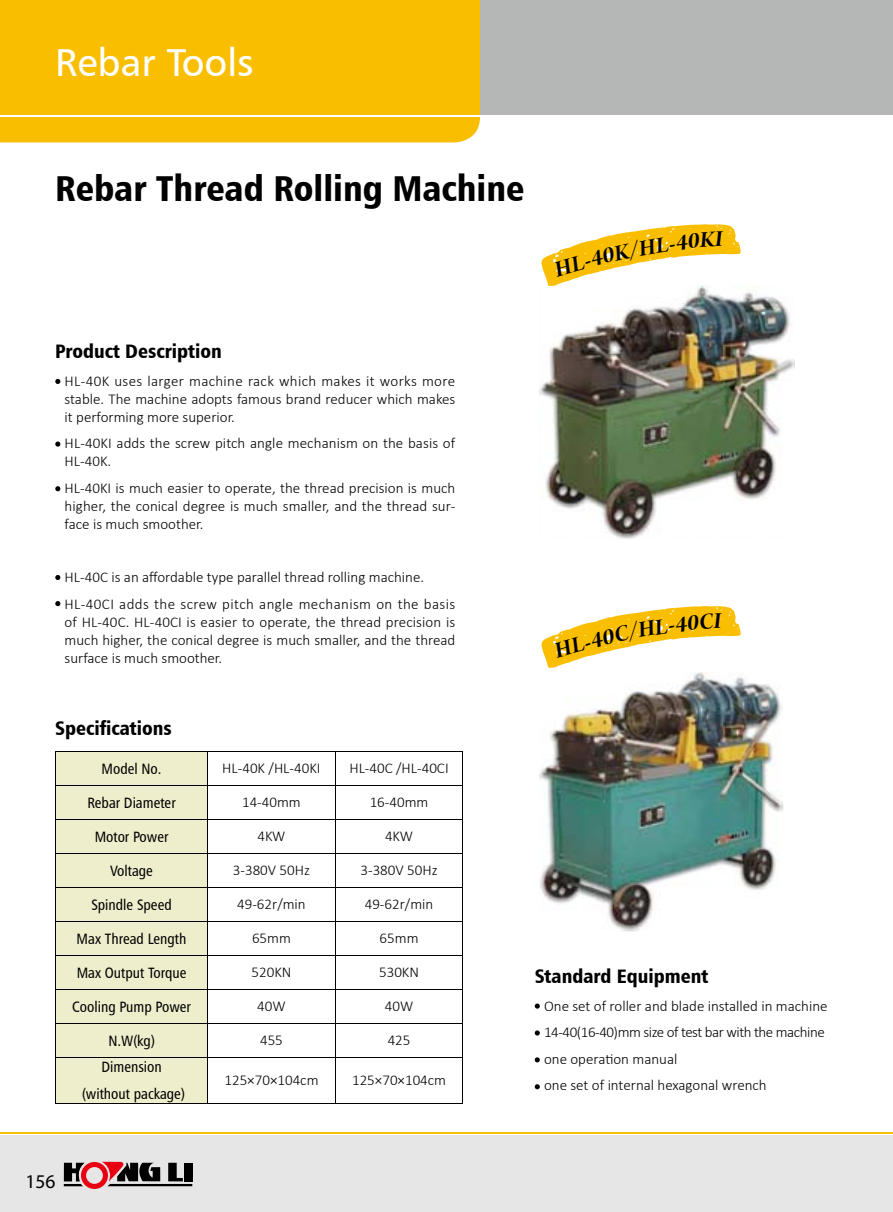
<style>
.page{position:relative;width:893px;height:1212px;background:#fff}
.page>*{position:absolute;margin:0;border:0;box-sizing:border-box;transform-origin:0 0}
.t1{font:39px "Humanist 777 BT Roman B";color:#fff}
.t2{font:36px "Humanist 777 BT Black Condensed B";color:#000}
.t3{font:19.5px "Humanist 777 BT Black Condensed B";color:#000}
.t4{font:19.5px "Myriad Pro";color:#000}
.t5{font:300 15px/18px "Calibri";color:#000;text-align:justify}
.t6{font:15px/26.5px "Humanist 777 BT Roman Condensed B";color:#000;text-align:center}
</style>
<div class="page">
<div style="left:0;top:1135px;width:893px;height:77px;background:#e6e6e6"></div>
<div style="left:0;top:0;width:893px;height:115px;background:#b5b6b6"></div>
<div style="left:0;top:0;width:480px;height:142px;background:#fabe00"></div>
<hr style="left:0;top:115px;width:480px;height:1px;background:#fff">
<hr style="left:0;top:1132px;width:893px;height:1px;background:#fabe00">
<svg style="left:64px;top:1162px;width:128px;height:27px"></svg>
<svg style="left:55px;top:575px;width:5px;height:5px"></svg>
<svg style="left:55px;top:601px;width:5px;height:5px"></svg>
<svg style="left:55px;top:379px;width:5px;height:5px"></svg>
<svg style="left:55px;top:486px;width:5px;height:5px"></svg>
<svg style="left:55px;top:441px;width:5px;height:6px"></svg>
<img style="left:541px;top:672px;width:241px;height:257px">
<svg style="left:535px;top:1003px;width:5px;height:6px"></svg>
<svg style="left:535px;top:1030px;width:5px;height:5px"></svg>
<svg style="left:535px;top:1057px;width:5px;height:5px"></svg>
<svg style="left:535px;top:1084px;width:5px;height:5px"></svg>
<img style="left:541px;top:287px;width:253px;height:247px">
<div style="left:56px;top:752px;width:151px;height:351px;background:#eeedcc"></div>
<hr style="left:55px;top:751px;width:153px;height:1px;background:#000">
<hr style="left:55px;top:751px;width:1px;height:34px;background:#000">
<hr style="left:55px;top:785px;width:153px;height:1px;background:#000">
<hr style="left:55px;top:785px;width:1px;height:34px;background:#000">
<hr style="left:208px;top:751px;width:127px;height:1px;background:#000">
<hr style="left:207px;top:751px;width:1px;height:34px;background:#000">
<hr style="left:335px;top:751px;width:128px;height:1px;background:#000">
<hr style="left:335px;top:751px;width:1px;height:34px;background:#000">
<hr style="left:463px;top:751px;width:1px;height:34px;background:#000">
<hr style="left:208px;top:785px;width:127px;height:1px;background:#000">
<hr style="left:207px;top:785px;width:1px;height:34px;background:#000">
<hr style="left:335px;top:785px;width:128px;height:1px;background:#000">
<hr style="left:335px;top:785px;width:1px;height:34px;background:#000">
<hr style="left:463px;top:785px;width:1px;height:34px;background:#000">
<hr style="left:55px;top:819px;width:153px;height:1px;background:#000">
<hr style="left:55px;top:819px;width:1px;height:34px;background:#000">
<hr style="left:208px;top:819px;width:127px;height:1px;background:#000">
<hr style="left:207px;top:819px;width:1px;height:34px;background:#000">
<hr style="left:335px;top:819px;width:128px;height:1px;background:#000">
<hr style="left:335px;top:819px;width:1px;height:34px;background:#000">
<hr style="left:463px;top:819px;width:1px;height:34px;background:#000">
<hr style="left:55px;top:853px;width:153px;height:1px;background:#000">
<hr style="left:55px;top:853px;width:1px;height:34px;background:#000">
<hr style="left:208px;top:853px;width:127px;height:1px;background:#000">
<hr style="left:207px;top:853px;width:1px;height:34px;background:#000">
<hr style="left:335px;top:853px;width:128px;height:1px;background:#000">
<hr style="left:335px;top:853px;width:1px;height:34px;background:#000">
<hr style="left:463px;top:853px;width:1px;height:34px;background:#000">
<hr style="left:55px;top:887px;width:153px;height:1px;background:#000">
<hr style="left:55px;top:887px;width:1px;height:34px;background:#000">
<hr style="left:208px;top:887px;width:127px;height:1px;background:#000">
<hr style="left:207px;top:887px;width:1px;height:34px;background:#000">
<hr style="left:335px;top:887px;width:128px;height:1px;background:#000">
<hr style="left:335px;top:887px;width:1px;height:34px;background:#000">
<hr style="left:463px;top:887px;width:1px;height:34px;background:#000">
<hr style="left:55px;top:921px;width:153px;height:1px;background:#000">
<hr style="left:55px;top:921px;width:1px;height:34px;background:#000">
<hr style="left:208px;top:921px;width:127px;height:1px;background:#000">
<hr style="left:207px;top:921px;width:1px;height:34px;background:#000">
<hr style="left:335px;top:921px;width:128px;height:1px;background:#000">
<hr style="left:335px;top:921px;width:1px;height:34px;background:#000">
<hr style="left:463px;top:921px;width:1px;height:34px;background:#000">
<hr style="left:55px;top:955px;width:153px;height:1px;background:#000">
<hr style="left:55px;top:955px;width:1px;height:34px;background:#000">
<hr style="left:208px;top:955px;width:127px;height:1px;background:#000">
<hr style="left:207px;top:955px;width:1px;height:34px;background:#000">
<hr style="left:335px;top:955px;width:128px;height:1px;background:#000">
<hr style="left:335px;top:955px;width:1px;height:34px;background:#000">
<hr style="left:463px;top:955px;width:1px;height:34px;background:#000">
<hr style="left:55px;top:989px;width:153px;height:1px;background:#000">
<hr style="left:55px;top:989px;width:1px;height:34px;background:#000">
<hr style="left:208px;top:989px;width:127px;height:1px;background:#000">
<hr style="left:207px;top:989px;width:1px;height:34px;background:#000">
<hr style="left:335px;top:989px;width:128px;height:1px;background:#000">
<hr style="left:335px;top:989px;width:1px;height:34px;background:#000">
<hr style="left:463px;top:989px;width:1px;height:34px;background:#000">
<hr style="left:55px;top:1023px;width:153px;height:1px;background:#000">
<hr style="left:55px;top:1023px;width:1px;height:34px;background:#000">
<hr style="left:208px;top:1023px;width:127px;height:1px;background:#000">
<hr style="left:207px;top:1023px;width:1px;height:34px;background:#000">
<hr style="left:335px;top:1023px;width:128px;height:1px;background:#000">
<hr style="left:335px;top:1023px;width:1px;height:34px;background:#000">
<hr style="left:463px;top:1023px;width:1px;height:34px;background:#000">
<hr style="left:55px;top:1057px;width:153px;height:1px;background:#000">
<hr style="left:55px;top:1058px;width:1px;height:45px;background:#000">
<hr style="left:208px;top:1057px;width:127px;height:1px;background:#000">
<hr style="left:207px;top:1058px;width:1px;height:45px;background:#000">
<hr style="left:335px;top:1057px;width:128px;height:1px;background:#000">
<hr style="left:335px;top:1058px;width:1px;height:45px;background:#000">
<hr style="left:463px;top:1058px;width:1px;height:45px;background:#000">
<hr style="left:55px;top:1103px;width:153px;height:1px;background:#000">
<hr style="left:208px;top:1103px;width:127px;height:1px;background:#000">
<hr style="left:335px;top:1103px;width:128px;height:1px;background:#000">
<svg style="left:541px;top:224px;width:200px;height:63px"></svg>
<svg style="left:541px;top:606px;width:200px;height:62px"></svg>
<h1 class="t1" style="left:55px;top:38px;width:200px">Rebar Tools</h1>
<h2 class="t2" style="left:55px;top:165px;width:471px">Rebar Thread Rolling Machine</h2>
<h3 class="t3" style="left:55px;top:339px;width:168px">Product Description</h3>
<p class="t5" style="left:65px;top:372px;width:392px">HL-40K uses larger machine rack which makes it works more stable. The machine adopts famous brand reducer which makes it performing more superior.</p>
<p class="t5" style="left:65px;top:434px;width:392px">HL-40KI adds the screw pitch angle mechanism on the basis of<br>HL-40K.</p>
<p class="t5" style="left:65px;top:479px;width:392px">HL-40KI is much easier to operate, the thread precision is much higher, the conical degree is much smaller, and the thread sur&shy;face is much smoother.</p>
<p class="t5" style="left:65px;top:564px;width:392px;line-height:26.5px">HL-40C is an affordable type parallel thread rolling machine.<br>HL-40CI adds the screw pitch angle mechanism on the basis</p>
<p class="t5" style="left:65px;top:612px;width:392px">of HL-40C. HL-40CI is easier to operate, the thread precision is much higher, the conical degree is much smaller, and the thread surface is much smoother.</p>
<h3 class="t3" style="left:55px;top:716px;width:118px">Specifications</h3>
<p class="t6" style="left:102px;top:755px;width:61px">Model No.</p>
<p class="t5" style="left:222px;top:759px;width:100px">HL-40K /HL-40KI</p>
<p class="t5" style="left:349px;top:759px;width:101px">HL-40C /HL-40CI</p>
<p class="t6" style="left:87px;top:789px;width:90px">Rebar Diameter</p>
<p class="t5" style="left:242px;top:793px;width:60px">14-40mm</p>
<p class="t5" style="left:370px;top:793px;width:60px">16-40mm</p>
<p class="t6" style="left:95px;top:823px;width:75px">Motor Power</p>
<p class="t5" style="left:257px;top:827px;width:30px">4KW</p>
<p class="t5" style="left:385px;top:827px;width:30px">4KW</p>
<p class="t6" style="left:110px;top:857px;width:44px">Voltage</p>
<p class="t5" style="left:233px;top:861px;width:79px">3-380V 50Hz</p>
<p class="t5" style="left:360px;top:861px;width:79px">3-380V 50Hz</p>
<p class="t6" style="left:91px;top:891px;width:82px">Spindle Speed</p>
<p class="t5" style="left:237px;top:895px;width:70px">49-62r/min</p>
<p class="t5" style="left:365px;top:895px;width:70px">49-62r/min</p>
<p class="t6" style="left:77px;top:925px;width:111px">Max Thread Length</p>
<p class="t5" style="left:252px;top:929px;width:40px">65mm</p>
<p class="t5" style="left:380px;top:929px;width:40px">65mm</p>
<p class="t6" style="left:77px;top:959px;width:111px">Max Output Torque</p>
<p class="t5" style="left:251px;top:963px;width:41px">520KN</p>
<p class="t5" style="left:379px;top:963px;width:41px">530KN</p>
<p class="t6" style="left:72px;top:993px;width:120px">Cooling Pump Power</p>
<p class="t5" style="left:257px;top:997px;width:30px">40W</p>
<p class="t5" style="left:385px;top:997px;width:30px">40W</p>
<p class="t6" style="left:108px;top:1027px;width:48px">N.W(kg)</p>
<p class="t5" style="left:260px;top:1031px;width:24px">455</p>
<p class="t5" style="left:388px;top:1031px;width:24px">425</p>
<p class="t6" style="left:82px;top:1053px;width:104px">Dimension (without package)</p>
<p class="t5" style="left:224px;top:1071px;width:96px">125×70×104cm</p>
<p class="t5" style="left:352px;top:1071px;width:96px">125×70×104cm</p>
<h3 class="t4" style="left:26px;top:1169px;width:32px">156</h3>
<h3 class="t3" style="left:535px;top:963px;width:175px">Standard Equipment</h3>
<p class="t5" style="left:544px;top:992px;width:285px;line-height:26.5px;text-align:left">One set of roller and blade installed in machine 14-40(16-40)mm size of test bar with the machine one operation manual<br>one set of internal hexagonal wrench</p>
</div>
